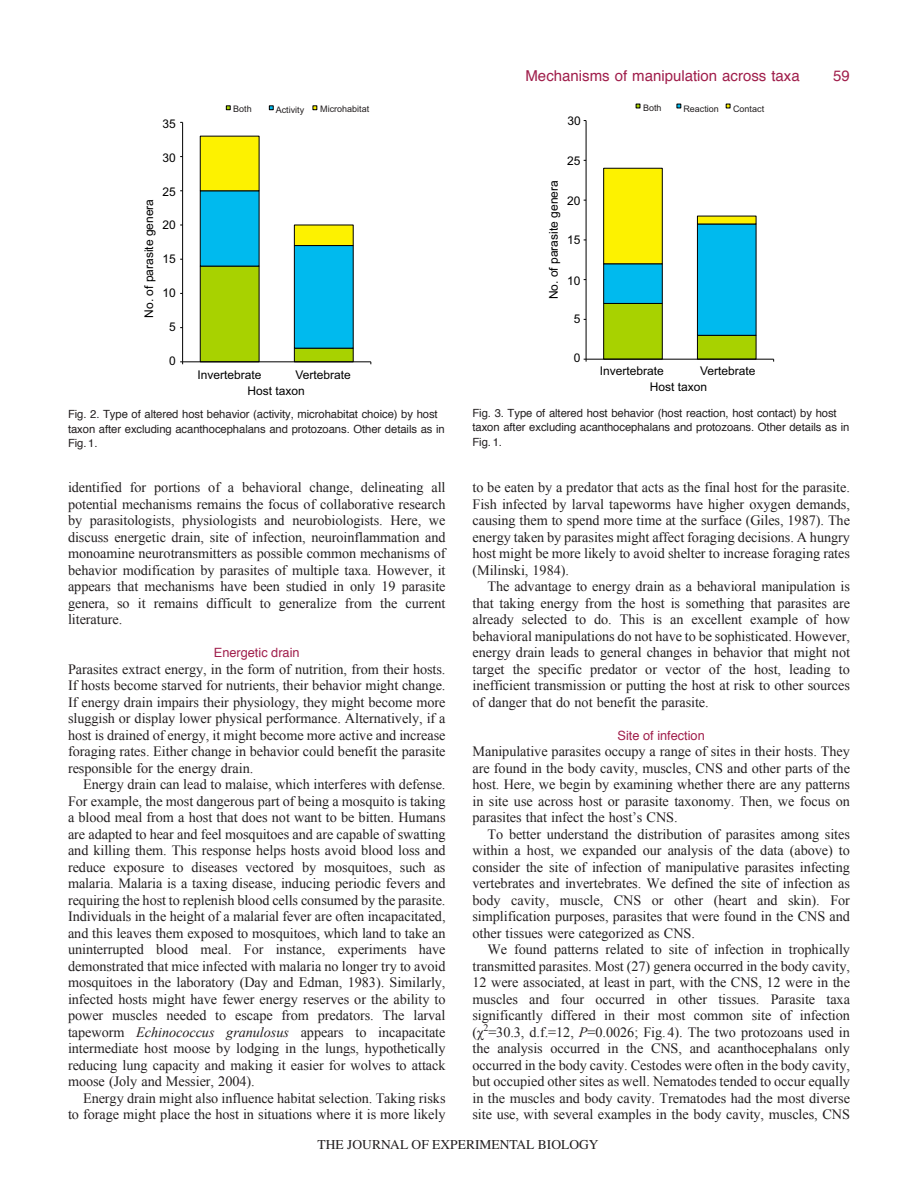
<style>
.page{position:relative;width:918px;height:1188px;background:#fff}
.page>*{position:absolute;margin:0;border:0;box-sizing:border-box;transform-origin:0 0}
.t1{font:15px "Helvetica";color:#a01e4b}
.t2{font:14.25px/16.5px "Times New Roman";letter-spacing:-.005em;color:#231f20;text-align:justify}
.t3{font:13.5px "Times";color:#231f20}
.t4{font:12.75px "Helvetica";color:#a01e4b}
.t5{font:12px/15.5px "Arial";color:#000}
.t6{font:11.25px/14.2px "Helvetica";letter-spacing:-.005em;color:#231f20}
.t7{font:9px "Arial";color:#231f20}
.s1{font-style:italic}
</style>
<div class="page">
<svg style="left:200px;top:136px;width:153px;height:225px"></svg>
<div style="left:294px;top:225px;width:59px;height:21px;border:1px solid #000"></div>
<hr style="left:182px;top:122px;width:1px;height:240px;background:#000">
<hr style="left:183px;top:361px;width:188px;height:1px;background:#000">
<svg style="left:226px;top:106px;width:4px;height:4px"></svg>
<svg style="left:269px;top:106px;width:5px;height:4px"></svg>
<svg style="left:313px;top:106px;width:4px;height:4px"></svg>
<svg style="left:604px;top:170px;width:152px;height:189px"></svg>
<div style="left:603px;top:168px;width:60px;height:96px;border:1px solid #000"></div>
<hr style="left:586px;top:121px;width:1px;height:238px;background:#000">
<hr style="left:586px;top:359px;width:188px;height:1px;background:#000">
<svg style="left:636px;top:104px;width:4px;height:4px"></svg>
<svg style="left:677px;top:104px;width:4px;height:4px"></svg>
<svg style="left:726px;top:104px;width:4px;height:4px"></svg>
<p class="t1" style="left:526px;top:69px;width:276px">Mechanisms of manipulation across taxa</p>
<p class="t1" style="left:833px;top:69px;width:18px">59</p>
<p class="t7" style="left:233px;top:106px;width:20px">Both</p>
<p class="t7" style="left:276px;top:106px;width:30px">Activity</p>
<p class="t7" style="left:320px;top:106px;width:51px">Microhabitat</p>
<p class="t7" style="left:643px;top:104px;width:20px">Both</p>
<p class="t7" style="left:683px;top:105px;width:37px">Reaction</p>
<p class="t7" style="left:733px;top:105px;width:33px">Contact</p>
<p class="t5" style="left:163px;top:117px;width:15px">35</p>
<p class="t5" style="left:568px;top:115px;width:15px">30</p>
<p class="t5" style="left:163px;top:151px;width:15px">30</p>
<p class="t5" style="left:567px;top:154px;width:15px">25</p>
<p class="t5" style="left:163px;top:185px;width:15px">25</p>
<p class="t5" style="left:143px;top:318px;width:120px;rotate:-90deg">No. of parasite genera</p>
<p class="t5" style="left:163px;top:218px;width:15px">20</p>
<p class="t5" style="left:163px;top:252px;width:15px">15</p>
<p class="t5" style="left:163px;top:286px;width:15px">10</p>
<p class="t5" style="left:169px;top:320px;width:8px">5</p>
<p class="t5" style="left:547px;top:299px;width:120px;rotate:-90deg">No. of parasite genera</p>
<p class="t5" style="left:567px;top:194px;width:15px">20</p>
<p class="t5" style="left:567px;top:234px;width:15px">15</p>
<p class="t5" style="left:567px;top:274px;width:15px">10</p>
<p class="t5" style="left:574px;top:312px;width:8px">5</p>
<p class="t5" style="left:169px;top:354px;width:8px">0</p>
<p class="t5" style="left:197px;top:369px;width:66px">Invertebrate</p>
<p class="t5" style="left:248px;top:369px;width:105px;text-indent:48px">Vertebrate<br>Host taxon</p>
<p class="t5" style="left:574px;top:352px;width:8px">0</p>
<p class="t5" style="left:600px;top:364px;width:66px">Invertebrate</p>
<p class="t5" style="left:650px;top:364px;width:107px;text-indent:50px">Vertebrate<br>Host taxon</p>
<p class="t6" style="left:68px;top:408px;width:378px">Fig. 2. Type of altered host behavior (activity, microhabitat choice) by host taxon after excluding acanthocephalans and protozoans. Other details as in<br>Fig. 1.</p>
<p class="t6" style="left:472px;top:407px;width:378px">Fig. 3. Type of altered host behavior (host reaction, host contact) by host taxon after excluding acanthocephalans and protozoans. Other details as in<br>Fig. 1.</p>
<p class="t2" style="left:68px;top:479px;width:379px">identified for portions of a behavioral change, delineating all potential mechanisms remains the focus of collaborative research by parasitologists, physiologists and neurobiologists. Here, we discuss energetic drain, site of infection, neuroinflammation and monoamine neurotransmitters as possible common mechanisms of behavior modification by parasites of multiple taxa. However, it appears that mechanisms have been studied in only 19 parasite genera, so it remains difficult to generalize from the current literature.</p>
<p class="t4" style="left:214px;top:647px;width:87px">Energetic drain</p>
<p class="t2" style="left:68px;top:660px;width:379px">Parasites extract energy, in the form of nutrition, from their hosts.<br>If hosts become starved for nutrients, their behavior might change.<br>If energy drain impairs their physiology, they might become more sluggish or display lower physical performance. Alternatively, if a host is drained of energy, it might become more active and increase foraging rates. Either change in behavior could benefit the parasite responsible for the energy drain.</p>
<p class="t2" style="left:68px;top:776px;width:379px;text-indent:15px">Energy drain can lead to malaise, which interferes with defense.<br>For example, the most dangerous part of being a mosquito is taking a blood meal from a host that does not want to be bitten. Humans are adapted to hear and feel mosquitoes and are capable of swatting and killing them. This response helps hosts avoid blood loss and reduce exposure to diseases vectored by mosquitoes, such as malaria. Malaria is a taxing disease, inducing periodic fevers and requiring the host to replenish blood cells consumed by the parasite.<br>Individuals in the height of a malarial fever are often incapacitated, and this leaves them exposed to mosquitoes, which land to take an uninterrupted blood meal. For instance, experiments have demonstrated that mice infected with malaria no longer try to avoid mosquitoes in the laboratory (Day and Edman, 1983). Similarly, infected hosts might have fewer energy reserves or the ability to power muscles needed to escape from predators. The larval tapeworm <span class="s1">Echinococcus granulosus</span> appears to incapacitate intermediate host moose by lodging in the lungs, hypothetically reducing lung capacity and making it easier for wolves to attack moose (Joly and Messier, 2004).</p>
<p class="t2" style="left:68px;top:1089px;width:379px;text-align:right">Energy drain might also influence habitat selection. Taking risks<br>to forage might place the host in situations where it is more likely</p>
<p class="t2" style="left:472px;top:479px;width:379px">to be eaten by a predator that acts as the final host for the parasite.<br>Fish infected by larval tapeworms have higher oxygen demands, causing them to spend more time at the surface (Giles, 1987). The energy taken by parasites might affect foraging decisions. A hungry host might be more likely to avoid shelter to increase foraging rates (Milinski, 1984).</p>
<p class="t2" style="left:472px;top:578px;width:379px;text-indent:15px">The advantage to energy drain as a behavioral manipulation is that taking energy from the host is something that parasites are already selected to do. This is an excellent example of how behavioral manipulations do not have to be sophisticated. However, energy drain leads to general changes in behavior that might not target the specific predator or vector of the host, leading to inefficient transmission or putting the host at risk to other sources of danger that do not benefit the parasite.</p>
<p class="t4" style="left:618px;top:730px;width:89px">Site of infection</p>
<p class="t2" style="left:472px;top:743px;width:379px">Manipulative parasites occupy a range of sites in their hosts. They are found in the body cavity, muscles, CNS and other parts of the host. Here, we begin by examining whether there are any patterns in site use across host or parasite taxonomy. Then, we focus on parasites that infect the host’s CNS.</p>
<p class="t2" style="left:472px;top:825px;width:379px;text-indent:15px">To better understand the distribution of parasites among sites within a host, we expanded our analysis of the data (above) to consider the site of infection of manipulative parasites infecting vertebrates and invertebrates. We defined the site of infection as body cavity, muscle, CNS or other (heart and skin). For simplification purposes, parasites that were found in the CNS and other tissues were categorized as CNS.</p>
<p class="t2" style="left:472px;top:941px;width:379px;text-indent:15px">We found patterns related to site of infection in trophically transmitted parasites. Most (27) genera occurred in the body cavity, 12 were associated, at least in part, with the CNS, 12 were in the muscles and four occurred in other tissues. Parasite taxa significantly differed in their most common site of infection (χ<sup>2</sup>=30.3, d.f.=12, <span class="s1">P</span>=0.0026; Fig.4). The two protozoans used in the analysis occurred in the CNS, and acanthocephalans only occurred in the body cavity. Cestodes were often in the body cavity, but occupied other sites as well. Nematodes tended to occur equally in the muscles and body cavity. Trematodes had the most diverse site use, with several examples in the body cavity, muscles, CNS</p>
<p class="t3" style="left:318px;top:1137px;width:282px">THE JOURNAL OF EXPERIMENTAL BIOLOGY</p>
</div>
